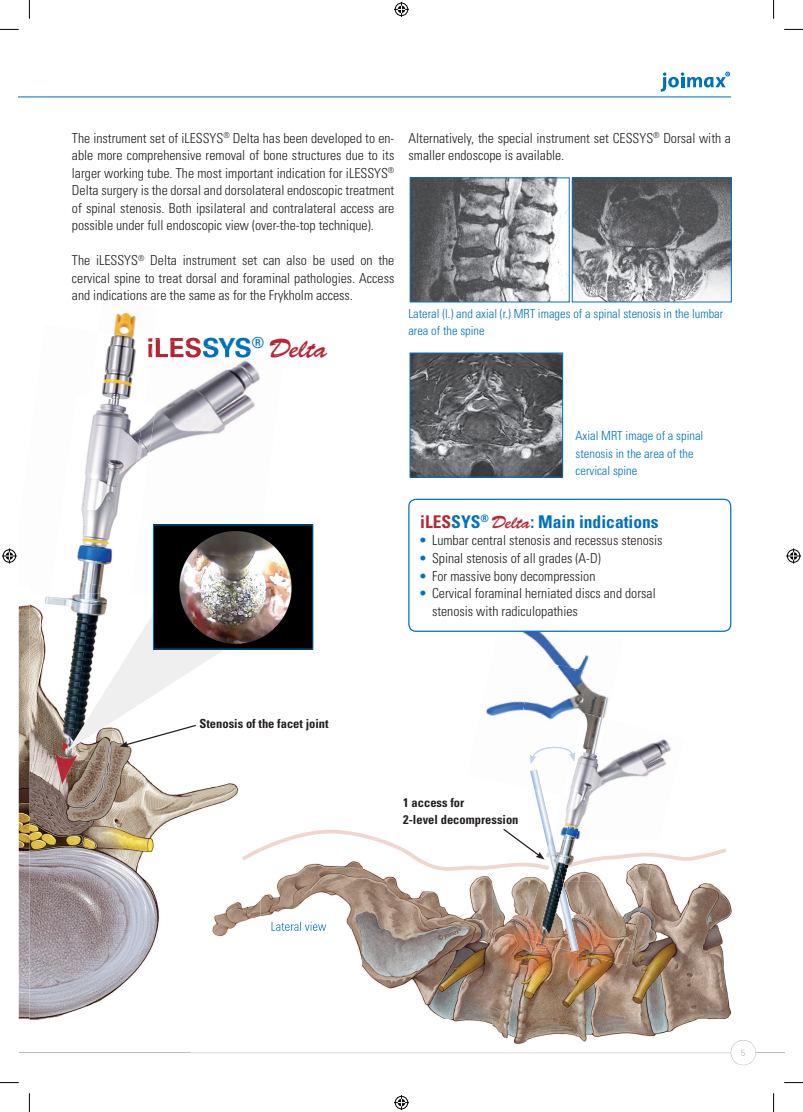
<style>
.page{position:relative;width:803px;height:1112px;background:#fff}
.page>*{position:absolute;margin:0;border:0;box-sizing:border-box;transform-origin:0 0}
.t1{font:26.25px "Brush Script Std";color:#b72837}
.t2{font:700 condensed 17.5px "Univers LT Std";color:#0072bc}
.t3{font:300 condensed 13.75px/17.5px "Univers LT Std";color:#231f20;text-align:justify}
.t4{font:300 condensed 12.5px/17.5px "Univers LT Std";color:#0072bc}
.t5{font:700 condensed 12.5px/17.5px "Univers LT Std";color:#231f20}
.s1{font-family:"Univers LT Std";font-weight:700}
.s2{font-family:"Univers LT Std";font-weight:700;color:#0072bc}
.s3{color:#b72837}
.s4{font-family:"Brush Script Std";font-weight:400;font-stretch:normal;color:#b72837}
.s5{font-weight:700;color:#0072bc}
</style>
<div class="page">
<hr style="left:19px;top:97px;width:712px;height:1px;background:#0072bc">
<svg style="left:661px;top:72px;width:69px;height:20px"></svg>
<hr style="left:19px;top:1052px;width:765px;height:1px;background:#bebdbd">
<img style="left:412px;top:355px;width:149px;height:120px">
<div style="left:410px;top:353px;width:153px;height:124px;border:1px solid #0072bc"></div>
<img style="left:19px;top:748px;width:11px;height:272px">
<img style="left:30px;top:649px;width:230px;height:371px">
<img style="left:114px;top:313px;width:22px;height:19px">
<img style="left:19px;top:604px;width:11px;height:144px">
<img style="left:151px;top:357px;width:109px;height:93px">
<img style="left:155px;top:339px;width:46px;height:18px">
<img style="left:203px;top:346px;width:48px;height:11px">
<img style="left:270px;top:354px;width:11px;height:4px">
<img style="left:59px;top:593px;width:194px;height:194px">
<img style="left:79px;top:394px;width:77px;height:199px">
<img style="left:30px;top:593px;width:101px;height:170px">
<img style="left:90px;top:332px;width:61px;height:71px">
<img style="left:148px;top:338px;width:5px;height:19px">
<img style="left:77px;top:396px;width:68px;height:192px">
<img style="left:155px;top:526px;width:156px;height:121px">
<svg style="left:55px;top:597px;width:178px;height:187px"></svg>
<img style="left:412px;top:180px;width:155px;height:120px">
<div style="left:410px;top:178px;width:159px;height:124px;border:1px solid #0072bc"></div>
<img style="left:574px;top:180px;width:155px;height:120px">
<img style="left:260px;top:870px;width:232px;height:148px">
<img style="left:492px;top:882px;width:86px;height:172px">
<img style="left:648px;top:860px;width:84px;height:68px">
<img style="left:578px;top:928px;width:154px;height:127px">
<img style="left:191px;top:1018px;width:301px;height:36px">
<img style="left:190px;top:1052px;width:541px;height:1px">
<svg style="left:736px;top:1043px;width:20px;height:21px"></svg>
<img style="left:731px;top:1039px;width:20px;height:24px">
<img style="left:190px;top:839px;width:70px;height:192px">
<img style="left:272px;top:921px;width:54px;height:9px">
<img style="left:659px;top:848px;width:67px;height:12px">
<svg style="left:282px;top:829px;width:99px;height:10px"></svg>
<img style="left:260px;top:839px;width:242px;height:31px">
<img style="left:242px;top:847px;width:18px;height:13px">
<img style="left:534px;top:677px;width:75px;height:43px">
<img style="left:493px;top:631px;width:131px;height:46px">
<img style="left:485px;top:650px;width:49px;height:114px">
<img style="left:530px;top:769px;width:12px;height:20px">
<img style="left:552px;top:718px;width:119px;height:121px">
<img style="left:525px;top:881px;width:123px;height:84px">
<img style="left:579px;top:853px;width:80px;height:28px">
<img style="left:579px;top:852px;width:76px;height:15px">
<img style="left:572px;top:839px;width:7px;height:112px">
<img style="left:572px;top:825px;width:7px;height:14px">
<img style="left:572px;top:839px;width:4px;height:105px">
<img style="left:502px;top:789px;width:70px;height:162px">
<img style="left:554px;top:861px;width:9px;height:37px">
<img style="left:562px;top:712px;width:44px;height:92px">
<svg style="left:530px;top:746px;width:45px;height:17px"></svg>
<div style="left:408px;top:498px;width:323px;height:133px;border:1px solid #0072bc;border-radius:7px"></div>
<svg style="left:0;top:29px;width:19px;height:1px"></svg>
<svg style="left:784px;top:29px;width:19px;height:1px"></svg>
<svg style="left:0;top:1082px;width:19px;height:1px"></svg>
<svg style="left:784px;top:1082px;width:19px;height:1px"></svg>
<svg style="left:29px;top:0;width:1px;height:19px"></svg>
<svg style="left:29px;top:1093px;width:1px;height:18px"></svg>
<svg style="left:773px;top:0;width:1px;height:19px"></svg>
<svg style="left:773px;top:1093px;width:1px;height:18px"></svg>
<svg style="left:394px;top:2px;width:15px;height:15px"></svg>
<svg style="left:394px;top:1095px;width:15px;height:14px"></svg>
<svg style="left:2px;top:548px;width:15px;height:15px"></svg>
<svg style="left:786px;top:548px;width:15px;height:15px"></svg>
<p class="t3" style="left:72px;top:129px;width:324px">The instrument set of iLESSYS<sup>®</sup> Delta has been developed to en&shy;able more comprehensive removal of bone structures due to its larger working tube. The most important indication for iLESSYS<sup>® </sup>Delta surgery is the dorsal and dorsolateral endoscopic treatment of spinal stenosis. Both ipsilateral and contralateral access are possible under full endoscopic view (over-the-top technique).</p>
<p class="t3" style="left:72px;top:251px;width:324px">The iLESSYS<sup>®</sup> Delta instrument set can also be used on the cervical spine to treat dorsal and foraminal pathologies. Access and indications are the same as for the Frykholm access.</p>
<h1 class="t1" style="left:147px;top:334px;width:182px"><span class="s1">iLES</span><span class="s2">SYS</span><sup>®</sup> Delta</h1>
<p class="t3" style="left:409px;top:129px;width:324px">Alternatively, the special instrument set CESSYS<sup>®</sup> Dorsal with a smaller endoscope is available.</p>
<p class="t4" style="left:408px;top:304px;width:316px">Lateral (l.) and axial (r.) MRT images of a spinal stenosis in the lumbar area of the spine</p>
<p class="t4" style="left:575px;top:427px;width:129px">Axial MRT image of a spinal stenosis in the area of the cervical spine</p>
<p class="t2" style="left:420px;top:511px;width:240px"><span class="s3">iLES</span>SYS<sup>®</sup> <span class="s4">Delta</span>: Main indications</p>
<p class="t3" style="left:420px;top:531px;width:244px"><span class="s5">•</span> Lumbar central stenosis and recessus stenosis</p>
<p class="t3" style="left:420px;top:549px;width:182px"><span class="s5">•</span> Spinal stenosis of all grades (A-D)</p>
<p class="t3" style="left:420px;top:566px;width:177px"><span class="s5">•</span> For massive bony decompression</p>
<p class="t3" style="left:432px;top:584px;width:225px;text-indent:-12px"><span class="s5">•</span> Cervical foraminal herniated discs and dorsal stenosis with radiculopathies</p>
<p class="t5" style="left:199px;top:715px;width:131px">Stenosis of the facet joint</p>
<p class="t5" style="left:403px;top:793px;width:117px">1 access for<br>2-level decompression</p>
</div>
